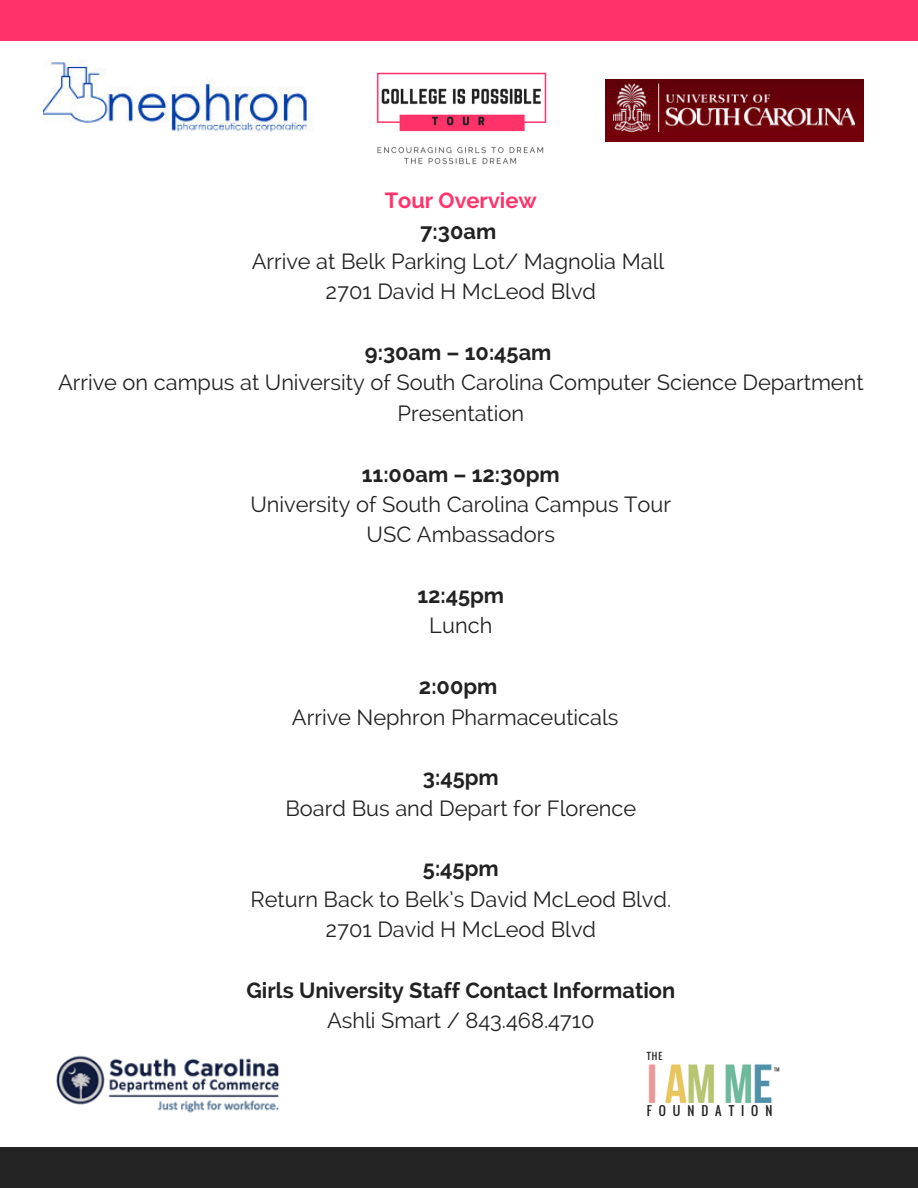
<style>
.page{position:relative;width:918px;height:1188px;background:#fff}
.page>*{position:absolute;margin:0;border:0;box-sizing:border-box;transform-origin:0 0}
.t1{font:21.75px/30.3px "Raleway";color:#222;text-align:center}
.t2{font:700 21.75px "Raleway";color:#222}
.t3{font:700 21.75px "Raleway";color:#ff336a}
.t4{font:12.45px "Oswald";letter-spacing:.56em;color:#222}
.t5{font:9.3px "Oswald";color:#222}
</style>
<div class="page">
<img style="left:338px;top:40px;width:247px;height:125px">
<div style="left:0;top:0;width:918px;height:40px;background:#ff336a"></div>
<div style="left:0;top:1148px;width:918px;height:40px;background:#232323"></div>
<img style="left:56px;top:1055px;width:224px;height:58px">
<img style="left:44px;top:60px;width:268px;height:72px">
<img style="left:605px;top:80px;width:259px;height:62px">
<img style="left:648px;top:1064px;width:132px;height:38px">
<p class="t3" style="left:385px;top:188px;width:154px">Tour Overview</p>
<p class="t2" style="left:420px;top:218px;width:78px">7:30am</p>
<p class="t1" style="left:252px;top:246px;width:414px">Arrive at Belk Parking Lot/ Magnolia Mall<br>2701 David H McLeod Blvd</p>
<p class="t2" style="left:365px;top:340px;width:188px">9:30am – 10:45am</p>
<p class="t1" style="left:58px;top:368px;width:807px">Arrive on campus at University of South Carolina Computer Science Department<br>Presentation</p>
<p class="t2" style="left:362px;top:461px;width:199px">11:00am – 12:30pm</p>
<p class="t1" style="left:250px;top:489px;width:422px">University of South Carolina Campus Tour<br>USC Ambassadors</p>
<p class="t2" style="left:417px;top:583px;width:88px">12:45pm</p>
<p class="t1" style="left:429px;top:611px;width:64px">Lunch</p>
<p class="t2" style="left:419px;top:674px;width:80px">2:00pm</p>
<p class="t1" style="left:292px;top:702px;width:328px">Arrive Nephron Pharmaceuticals</p>
<p class="t2" style="left:423px;top:765px;width:77px">3:45pm</p>
<p class="t1" style="left:285px;top:793px;width:352px">Board Bus and Depart for Florence</p>
<p class="t2" style="left:423px;top:856px;width:77px">5:45pm</p>
<p class="t1" style="left:250px;top:884px;width:422px">Return Back to Belk’s David McLeod Blvd.<br>2701 David H McLeod Blvd</p>
<p class="t2" style="left:247px;top:977px;width:430px">Girls University Staff Contact Information</p>
<p class="t1" style="left:327px;top:1005px;width:269px">Ashli Smart / 843.468.4710</p>
<p class="t5" style="left:647px;top:1049px;width:17px">THE</p>
<p class="t4" style="left:647px;top:1101px;width:127px">FOUNDATION</p>
</div>
